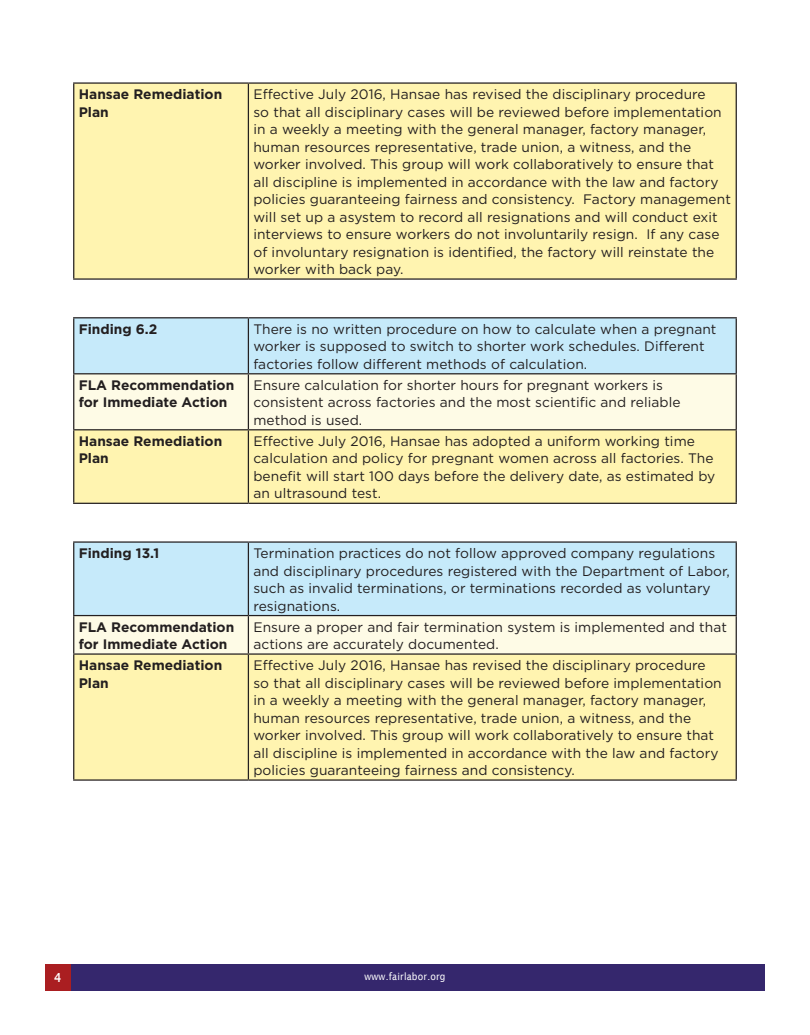
<style>
.page{position:relative;width:810px;height:1035px;background:#fff}
.page>*{position:absolute;margin:0;border:0;box-sizing:border-box;transform-origin:0 0}
.main_body_text{font:13.75px/17.5px "Gotham";letter-spacing:.005em;color:#231f20}
.main_body_text-2{font:700 13.75px/17.5px "Gotham";color:#231f20}
.t1{font:600 12.5px "Lucida Sans";color:#fff;scale:.9 1}
.t2{font:10px "Lucida Sans";letter-spacing:.02em;color:#fff;scale:.9 1}
</style>
<div class="page">
<div style="left:71px;top:964px;width:694px;height:26px;background:#35276d"></div>
<div style="left:45px;top:964px;width:26px;height:26px;background:#aa1e21"></div>
<div style="left:74px;top:84px;width:662px;height:194px;background:#fff4b0"></div>
<hr style="left:73px;top:82px;width:175px;height:2px;background:#231f20">
<hr style="left:73px;top:84px;width:1px;height:194px;background:#231f20">
<hr style="left:248px;top:82px;width:489px;height:2px;background:#231f20">
<hr style="left:248px;top:84px;width:1px;height:194px;background:#231f20">
<hr style="left:736px;top:84px;width:1px;height:194px;background:#231f20">
<hr style="left:73px;top:278px;width:175px;height:2px;background:#231f20">
<hr style="left:248px;top:278px;width:489px;height:2px;background:#231f20">
<div style="left:74px;top:318px;width:662px;height:55px;background:#c6eafa"></div>
<div style="left:74px;top:374px;width:662px;height:55px;background:#fefbe6"></div>
<div style="left:74px;top:430px;width:662px;height:73px;background:#fff4b0"></div>
<hr style="left:73px;top:317px;width:175px;height:1px;background:#231f20">
<hr style="left:73px;top:318px;width:1px;height:55px;background:#231f20">
<hr style="left:248px;top:317px;width:489px;height:1px;background:#231f20">
<hr style="left:248px;top:318px;width:1px;height:55px;background:#231f20">
<hr style="left:736px;top:318px;width:1px;height:55px;background:#231f20">
<hr style="left:73px;top:373px;width:175px;height:1px;background:#231f20">
<hr style="left:73px;top:374px;width:1px;height:55px;background:#231f20">
<hr style="left:248px;top:373px;width:489px;height:1px;background:#231f20">
<hr style="left:248px;top:374px;width:1px;height:55px;background:#231f20">
<hr style="left:736px;top:374px;width:1px;height:55px;background:#231f20">
<hr style="left:73px;top:429px;width:175px;height:1px;background:#231f20">
<hr style="left:73px;top:430px;width:1px;height:73px;background:#231f20">
<hr style="left:248px;top:429px;width:489px;height:1px;background:#231f20">
<hr style="left:248px;top:430px;width:1px;height:73px;background:#231f20">
<hr style="left:736px;top:430px;width:1px;height:73px;background:#231f20">
<hr style="left:73px;top:503px;width:175px;height:1px;background:#231f20">
<hr style="left:248px;top:503px;width:489px;height:1px;background:#231f20">
<div style="left:74px;top:543px;width:662px;height:72px;background:#c6eafa"></div>
<div style="left:74px;top:616px;width:662px;height:37px;background:#fefbe6"></div>
<div style="left:74px;top:655px;width:662px;height:124px;background:#fff4b0"></div>
<hr style="left:73px;top:541px;width:175px;height:2px;background:#231f20">
<hr style="left:73px;top:543px;width:1px;height:72px;background:#231f20">
<hr style="left:248px;top:541px;width:489px;height:2px;background:#231f20">
<hr style="left:248px;top:543px;width:1px;height:72px;background:#231f20">
<hr style="left:736px;top:543px;width:1px;height:72px;background:#231f20">
<hr style="left:73px;top:615px;width:175px;height:1px;background:#231f20">
<hr style="left:73px;top:616px;width:1px;height:37px;background:#231f20">
<hr style="left:248px;top:615px;width:489px;height:1px;background:#231f20">
<hr style="left:248px;top:616px;width:1px;height:37px;background:#231f20">
<hr style="left:736px;top:616px;width:1px;height:37px;background:#231f20">
<hr style="left:73px;top:653px;width:175px;height:2px;background:#231f20">
<hr style="left:73px;top:655px;width:1px;height:124px;background:#231f20">
<hr style="left:248px;top:653px;width:489px;height:2px;background:#231f20">
<hr style="left:248px;top:655px;width:1px;height:124px;background:#231f20">
<hr style="left:736px;top:655px;width:1px;height:124px;background:#231f20">
<hr style="left:73px;top:779px;width:175px;height:2px;background:#231f20">
<hr style="left:248px;top:779px;width:489px;height:2px;background:#231f20">
<p class="main_body_text-2" style="left:79px;top:85px;width:145px">Hansae Remediation<br>Plan</p>
<p class="main_body_text" style="left:253px;top:85px;width:479px">Effective July 2016, Hansae has revised the disciplinary procedure<br>so that all disciplinary cases will be reviewed before implementation in a weekly a meeting with the general manager, factory manager, human resources representative, trade union, a witness, and the worker involved. This group will work collaboratively to ensure that all discipline is implemented in accordance with the law and factory policies guaranteeing fairness and consistency. Factory management will set up a asystem to record all resignations and will conduct exit interviews to ensure workers do not involuntarily resign. If any case of involuntary resignation is identified, the factory will reinstate the worker with back pay.</p>
<p class="main_body_text-2" style="left:79px;top:320px;width:80px">Finding 6.2</p>
<p class="main_body_text" style="left:253px;top:320px;width:465px">There is no written procedure on how to calculate when a pregnant worker is supposed to switch to shorter work schedules. Different factories follow different methods of calculation.</p>
<p class="main_body_text-2" style="left:79px;top:376px;width:157px">FLA Recommendation for Immediate Action</p>
<p class="main_body_text" style="left:253px;top:376px;width:429px">Ensure calculation for shorter hours for pregnant workers is consistent across factories and the most scientific and reliable method is used.</p>
<p class="main_body_text-2" style="left:79px;top:432px;width:145px">Hansae Remediation<br>Plan</p>
<p class="main_body_text" style="left:253px;top:432px;width:463px">Effective July 2016, Hansae has adopted a uniform working time calculation and policy for pregnant women across all factories. The benefit will start 100 days before the delivery date, as estimated by an ultrasound test.</p>
<p class="main_body_text-2" style="left:79px;top:544px;width:82px">Finding 13.1</p>
<p class="main_body_text" style="left:253px;top:544px;width:478px">Termination practices do not follow approved company regulations and disciplinary procedures registered with the Department of Labor, such as invalid terminations, or terminations recorded as voluntary resignations.</p>
<p class="main_body_text-2" style="left:79px;top:618px;width:157px">FLA Recommendation for Immediate Action</p>
<p class="main_body_text" style="left:253px;top:618px;width:475px">Ensure a proper and fair termination system is implemented and that actions are accurately documented.</p>
<p class="main_body_text-2" style="left:79px;top:656px;width:145px">Hansae Remediation<br>Plan</p>
<p class="main_body_text" style="left:253px;top:656px;width:470px">Effective July 2016, Hansae has revised the disciplinary procedure so that all disciplinary cases will be reviewed before implementation in a weekly a meeting with the general manager, factory manager, human resources representative, trade union, a witness, and the worker involved. This group will work collaboratively to ensure that all discipline is implemented in accordance with the law and factory policies guaranteeing fairness and consistency.</p>
<p class="t1" style="left:54px;top:970px;width:9px">4</p>
<p class="t2" style="left:364px;top:970px;width:92px">www.fairlabor.org</p>
</div>
